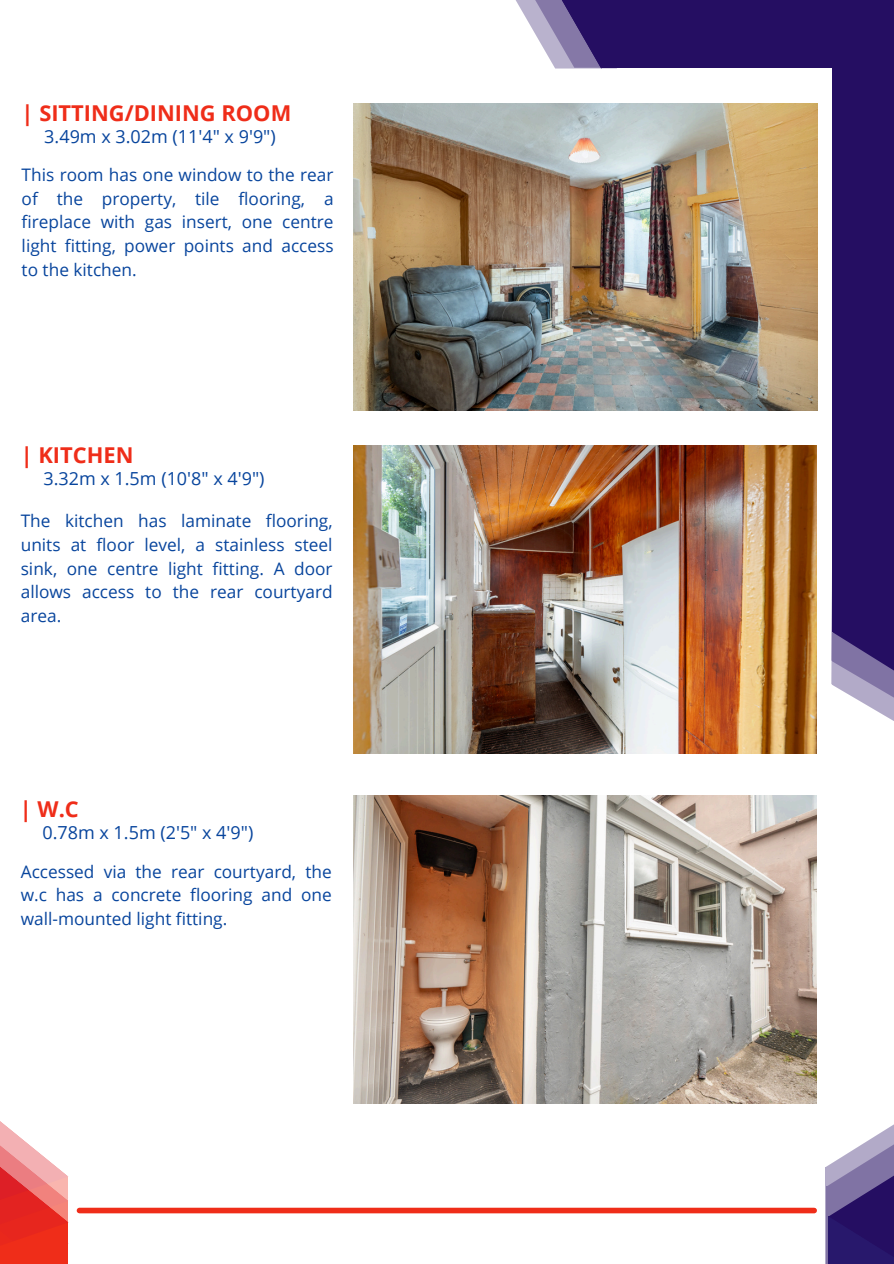
<style>
.page{position:relative;width:894px;height:1264px;background:#fff}
.page>*{position:absolute;margin:0;border:0;box-sizing:border-box;transform-origin:0 0}
.t1{font:700 21.9px "Open Sans";color:#ef2d19}
.t2{font:18px "Open Sans";color:#08459d}
.t3{font:17.25px/23.7px "Open Sans";color:#08459d;text-align:justify}
</style>
<div class="page">
<svg style="left:515px;top:0;width:13px;height:21px"></svg>
<svg style="left:528px;top:0;width:27px;height:68px;fill:#b9b2cd"></svg>
<div style="left:602px;top:0;width:291px;height:68px;background:#250e62"></div>
<svg style="left:831px;top:585px;width:62px;height:136px"></svg>
<div style="left:832px;top:0;width:61px;height:631px;background:#250e62"></div>
<svg style="left:832px;top:631px;width:61px;height:60px;background:#6c5d95"></svg>
<svg style="left:555px;top:0;width:62px;height:69px"></svg>
<svg style="left:825px;top:1125px;width:68px;height:138px"></svg>
<svg style="left:0;top:1121px;width:69px;height:142px"></svg>
<div style="left:79px;top:1207px;width:735px;height:6px;background:#ef2d19"></div>
<img style="left:354px;top:103px;width:462px;height:308px">
<img style="left:353px;top:795px;width:462px;height:308px">
<img style="left:353px;top:445px;width:462px;height:308px">
<p class="t1" style="left:22px;top:98px;width:271px">| SITTING/DINING ROOM</p>
<p class="t2" style="left:44px;top:124px;width:233px">3.49m x 3.02m (11'4" x 9'9")</p>
<h1 class="t3" style="left:22px;top:162px;width:313px">This room has one window to the rear of the property, tile flooring, a fireplace with gas insert, one centre light fitting, power points and access to the kitchen.</h1>
<h1 class="t1" style="left:21px;top:440px;width:114px">| KITCHEN</h1>
<p class="t2" style="left:43px;top:466px;width:223px">3.32m x 1.5m (10'8" x 4'9")</p>
<p class="t3" style="left:21px;top:508px;width:313px">The kitchen has laminate flooring, units at floor level, a stainless steel sink, one centre light fitting. A door allows access to the rear courtyard area.</p>
<h1 class="t1" style="left:20px;top:794px;width:60px">| W.C</h1>
<p class="t2" style="left:42px;top:820px;width:212px">0.78m x 1.5m (2'5" x 4'9")</p>
<p class="t3" style="left:21px;top:859px;width:312px">Accessed via the rear courtyard, the w.c has a concrete flooring and one wall-mounted light fitting.</p>
</div>
